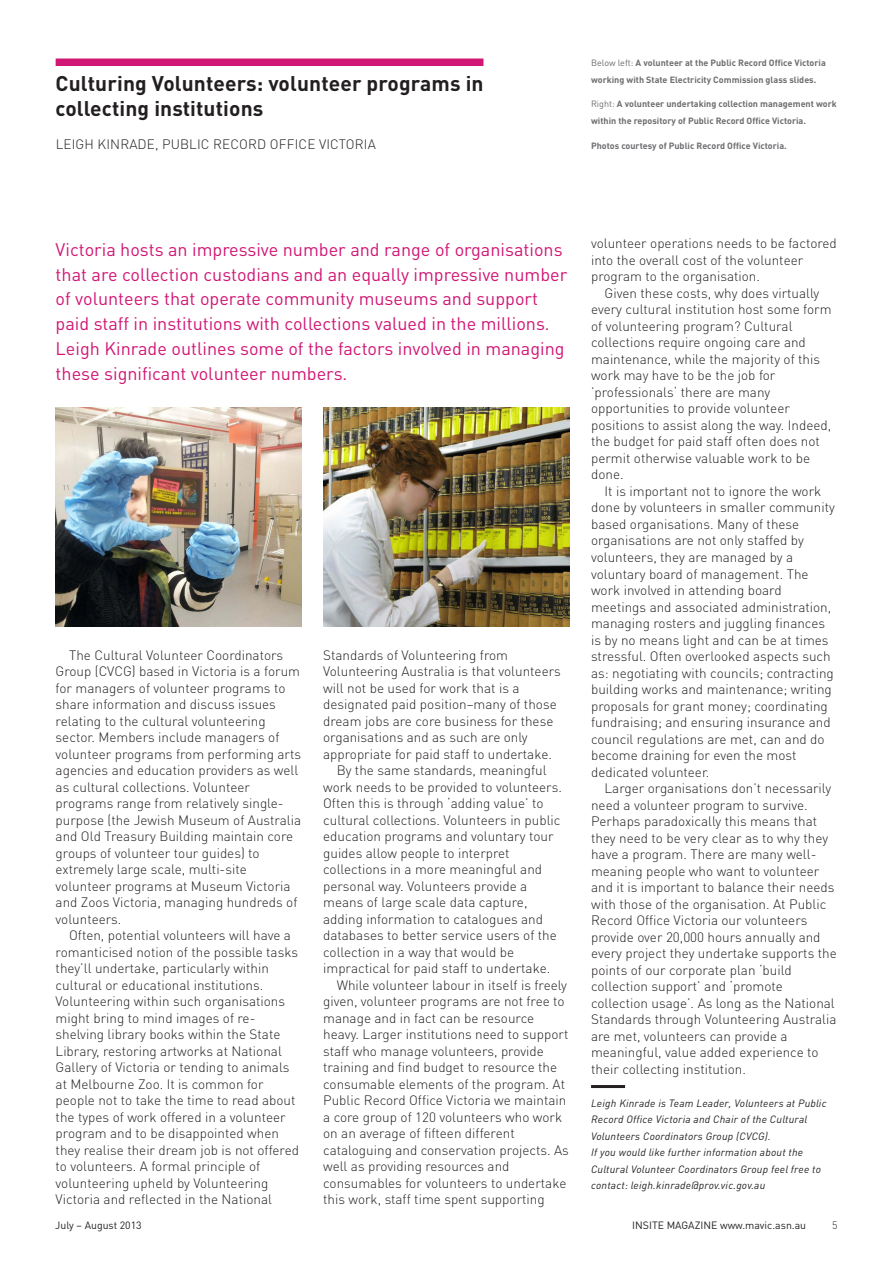
<style>
.page{position:relative;width:893px;height:1263px;background:#fff}
.page>*{position:absolute;margin:0;border:0;box-sizing:border-box;transform-origin:0 0}
.Headings_COLOUR_Rule{font:700 21px/24.8px "DINOT";letter-spacing:.005em;color:#231f20}
.Intro_text_1st_Para{font:18px/24.8px "DINOT";color:#d11775}
.Body_Text_Indent{font:300 13.5px/16.5px "DINOT";color:#231f20}
.Body_Text_Last_Para{font:300 13.5px/16.5px "DINOT";color:#231f20}
.Author{font:300 13.5px "DINOT";letter-spacing:.01em;color:#231f20}
.Links_or_Author_Info{font:italic 10.5px/16.5px "DINOT";letter-spacing:.02em;color:#231f20}
.t1{font:10.5px "DINOT";color:#231f20}
.t2{font:300 10.5px "DINOT";color:#231f20}
.t3{font:700 9px/16.5px "DINOT";color:#6c6d70}
.s1{font-weight:400}
</style>
<div class="page">
<div style="left:56px;top:59px;width:427px;height:7px;background:#d11775"></div>
<img style="left:55px;top:407px;width:247px;height:219px">
<hr style="left:591px;top:1085px;width:34px;height:3px;background:#231f20">
<img style="left:323px;top:407px;width:247px;height:219px">
<p class="Headings_COLOUR_Rule" style="left:56px;top:70px;width:429px">Culturing Volunteers: volunteer programs in collecting institutions</p>
<p class="Author" style="left:56px;top:134px;width:322px">LEIGH KINRADE, PUBLIC RECORD OFFICE VICTORIA</p>
<p class="t3" style="left:591px;top:54px;width:236px"><span class="s1">Below left:</span> A volunteer at the Public Record Office Victoria working with State Electricity Commission glass slides.</p>
<p class="t3" style="left:591px;top:95px;width:247px"><span class="s1">Right:</span> A volunteer undertaking collection management work within the repository of Public Record Office Victoria.</p>
<p class="t3" style="left:591px;top:137px;width:197px">Photos courtesy of Public Record Office Victoria.</p>
<p class="Intro_text_1st_Para" style="left:56px;top:236px;width:513px">Victoria hosts an impressive number and range of organisations that are collection custodians and an equally impressive number of volunteers that operate community museums and support paid staff in institutions with collections valued in the millions.<br>Leigh Kinrade outlines some of the factors involved in managing these significant volunteer numbers.</p>
<p class="Body_Text_Indent" style="left:56px;top:646px;width:247px;text-indent:14px">The Cultural Volunteer Coordinators Group (CVCG) based in Victoria is a forum for managers of volunteer programs to share information and discuss issues relating to the cultural volunteering sector. Members include managers of volunteer programs from performing arts agencies and education providers as well as cultural collections. Volunteer programs range from relatively single&shy;purpose (the Jewish Museum of Australia and Old Treasury Building maintain core groups of volunteer tour guides) to extremely large scale, multi-site volunteer programs at Museum Victoria and Zoos Victoria, managing hundreds of volunteers.</p>
<p class="Body_Text_Indent" style="left:56px;top:927px;width:245px;text-indent:14px">Often, potential volunteers will have a romanticised notion of the possible tasks they’ll undertake, particularly within cultural or educational institutions.<br>Volunteering within such organisations might bring to mind images of re&shy;shelving library books within the State Library, restoring artworks at National Gallery of Victoria or tending to animals at Melbourne Zoo. It is common for people not to take the time to read about the types of work offered in a volunteer program and to be disappointed when they realise their dream job is not offered to volunteers. A formal principle of volunteering upheld by Volunteering Victoria and reflected in the National</p>
<p class="Body_Text_Indent" style="left:323px;top:646px;width:239px">Standards of Volunteering from Volunteering Australia is that volunteers will not be used for work that is a designated paid position–many of those dream jobs are core business for these organisations and as such are only appropriate for paid staff to undertake.</p>
<p class="Body_Text_Indent" style="left:323px;top:762px;width:240px;text-indent:14px">By the same standards, meaningful work needs to be provided to volunteers.<br>Often this is through ‘adding value’ to cultural collections. Volunteers in public education programs and voluntary tour guides allow people to interpret collections in a more meaningful and personal way. Volunteers provide a means of large scale data capture, adding information to catalogues and databases to better service users of the collection in a way that would be impractical for paid staff to undertake.</p>
<p class="Body_Text_Indent" style="left:323px;top:976px;width:247px;text-indent:14px">While volunteer labour in itself is freely given, volunteer programs are not free to manage and in fact can be resource heavy. Larger institutions need to support staff who manage volunteers, provide training and find budget to resource the consumable elements of the program. At Public Record Office Victoria we maintain a core group of 120 volunteers who work on an average of fifteen different cataloguing and conservation projects. As well as providing resources and consumables for volunteers to undertake this work, staff time spent supporting</p>
<p class="Body_Text_Indent" style="left:591px;top:235px;width:247px">volunteer operations needs to be factored into the overall cost of the volunteer program to the organisation.</p>
<p class="Body_Text_Indent" style="left:591px;top:284px;width:242px;text-indent:14px">Given these costs, why does virtually every cultural institution host some form of volunteering program? Cultural collections require ongoing care and maintenance, while the majority of this work may have to be the job for ’professionals‘ there are many opportunities to provide volunteer positions to assist along the way. Indeed, the budget for paid staff often does not permit otherwise valuable work to be done.</p>
<p class="Body_Text_Indent" style="left:591px;top:482px;width:245px;text-indent:14px">It is important not to ignore the work done by volunteers in smaller community based organisations. Many of these organisations are not only staffed by volunteers, they are managed by a voluntary board of management. The work involved in attending board meetings and associated administration, managing rosters and juggling finances is by no means light and can be at times stressful. Often overlooked aspects such as: negotiating with councils; contracting building works and maintenance; writing proposals for grant money; coordinating fundraising; and ensuring insurance and council regulations are met, can and do become draining for even the most dedicated volunteer.</p>
<p class="Body_Text_Last_Para" style="left:591px;top:779px;width:247px;text-indent:14px">Larger organisations don’t necessarily need a volunteer program to survive.<br>Perhaps paradoxically this means that they need to be very clear as to why they have a program. There are many well&shy;meaning people who want to volunteer and it is important to balance their needs with those of the organisation. At Public Record Office Victoria our volunteers provide over 20,000 hours annually and every project they undertake supports the points of our corporate plan ‘build collection support’ and ‘promote collection usage’. As long as the National Standards through Volunteering Australia are met, volunteers can provide a meaningful, value added experience to their collecting institution.</p>
<p class="Links_or_Author_Info" style="left:591px;top:1094px;width:237px">Leigh Kinrade is Team Leader, Volunteers at Public<br>Record Office Victoria and Chair of the Cultural<br>Volunteers Coordinators Group (CVCG).</p>
<p class="Links_or_Author_Info" style="left:591px;top:1143px;width:231px">If you would like further information about the<br>Cultural Volunteer Coordinators Group feel free to contact: leigh.kinrade@prov.vic.gov.au</p>
<p class="t1" style="left:55px;top:1218px;width:88px">July – August 2013</p>
<p class="t1" style="left:632px;top:1218px;width:175px">INSITE MAGAZINE www.mavic.asn.au</p>
<p class="t2" style="left:832px;top:1218px;width:7px">5</p>
</div>
